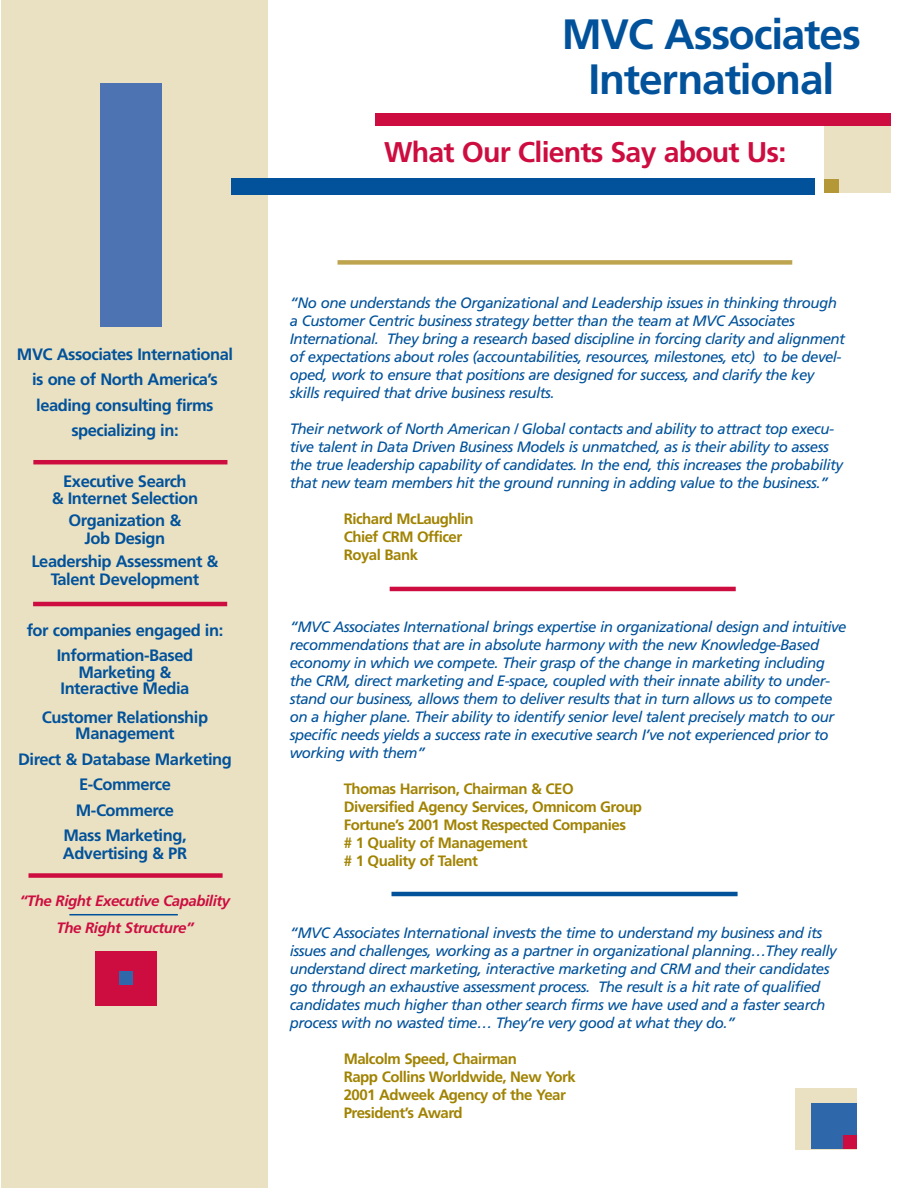
<style>
.page{position:relative;width:918px;height:1188px;background:#fff}
.page>*{position:absolute;margin:0;border:0;box-sizing:border-box;transform-origin:0 0}
.t1{font:700 42.45px/44.7px "Frutiger";letter-spacing:-.03em;color:#01529b;text-align:center}
.t2{font:700 28.5px "Frutiger";letter-spacing:-.03em;color:#cd0d40}
.t3{font:700 16.5px/25.5px "Frutiger";letter-spacing:-.03em;color:#01529b;text-align:center}
.t4{font:italic 15px/18px "Frutiger";letter-spacing:-.035em;color:#01529b}
.t5{font:700 15px/18px "Frutiger";letter-spacing:-.035em;color:#a18302}
.t6{font:italic 700 15px/27px "Frutiger";letter-spacing:-.03em;color:#cd0d40;text-align:center}
</style>
<div class="page">
<div style="left:795px;top:1088px;width:62px;height:62px;background:#eae1c2"></div>
<div style="left:824px;top:122px;width:67px;height:71px;background:#eae1c2"></div>
<div style="left:811px;top:1103px;width:46px;height:46px;background:#2f68aa"></div>
<div style="left:375px;top:113px;width:516px;height:13px;background:#cd0d40"></div>
<div style="left:338px;top:260px;width:454px;height:5px;background:#bea44f"></div>
<div style="left:844px;top:1135px;width:13px;height:14px;background:#cd0d40"></div>
<div style="left:824px;top:179px;width:15px;height:14px;background:#b49837"></div>
<hr style="left:390px;top:587px;width:346px;height:4px;background:#cd0d40">
<hr style="left:392px;top:892px;width:346px;height:4px;background:#01529b">
<div style="left:2px;top:0;width:266px;height:1188px;background:#eae1c2"></div>
<hr style="left:33px;top:460px;width:194px;height:4px;background:#cd0d40">
<hr style="left:33px;top:602px;width:194px;height:4px;background:#cd0d40">
<div style="left:28px;top:873px;width:195px;height:5px;background:#cd0d40"></div>
<div style="left:100px;top:83px;width:61px;height:244px;background:#4e73b2"></div>
<div style="left:95px;top:951px;width:62px;height:55px;background:#cd0d40"></div>
<div style="left:120px;top:971px;width:13px;height:14px;background:#2f68aa"></div>
<hr style="left:69px;top:914px;width:109px;height:1px;background:#01529b">
<div style="left:231px;top:179px;width:584px;height:16px;background:#01529b"></div>
<p class="t3" style="left:17px;top:343px;width:218px">MVC Associates International is one of North America’s leading consulting firms specializing in:</p>
<p class="t3" style="left:52px;top:475px;width:148px;line-height:16.5px">Executive Search<br>&amp; Internet Selection</p>
<p class="t3" style="left:69px;top:513px;width:114px;line-height:18px">Organization &amp;<br>Job Design</p>
<p class="t3" style="left:32px;top:554px;width:188px;line-height:18px">Leadership Assessment &amp;<br>Talent Development</p>
<p class="t3" style="left:27px;top:619px;width:198px">for companies engaged in:<br>Information-Based</p>
<p class="t3" style="left:61px;top:665px;width:130px;line-height:16.5px">Marketing &amp;<br>Interactive Media</p>
<p class="t3" style="left:42px;top:710px;width:168px;line-height:16.5px">Customer Relationship<br>Management</p>
<p class="t3" style="left:18px;top:748px;width:215px">Direct &amp; Database Marketing<br>E-Commerce<br>M-Commerce<br>Mass Marketing,</p>
<p class="t3" style="left:63px;top:842px;width:126px">Advertising &amp; PR</p>
<p class="t6" style="left:20px;top:888px;width:212px">“The Right Executive Capability<br>The Right Structure”</p>
<h1 class="t1" style="left:562px;top:17px;width:301px">MVC Associates<br>International</h1>
<h2 class="t2" style="left:384px;top:142px;width:404px">What Our Clients Say about Us:</h2>
<p class="t4" style="left:290px;top:294px;width:557px">“No one understands the Organizational and Leadership issues in thinking through a Customer Centric business strategy better than the team at MVC Associates International. They bring a research based discipline in forcing clarity and alignment of expectations about roles (accountabilities, resources, milestones, etc) to be devel&shy;oped, work to ensure that positions are designed for success, and clarify the key skills required that drive business results.</p>
<p class="t4" style="left:290px;top:420px;width:555px">Their network of North American / Global contacts and ability to attract top execu&shy;tive talent in Data Driven Business Models is unmatched, as is their ability to assess the true leadership capability of candidates. In the end, this increases the probability that new team members hit the ground running in adding value to the business.”</p>
<p class="t5" style="left:344px;top:511px;width:131px">Richard McLaughlin<br>Chief CRM Officer<br>Royal Bank</p>
<p class="t4" style="left:290px;top:618px;width:558px">“MVC Associates International brings expertise in organizational design and intuitive recommendations that are in absolute harmony with the new Knowledge-Based economy in which we compete. Their grasp of the change in marketing including the CRM, direct marketing and E-space, coupled with their innate ability to under&shy;stand our business, allows them to deliver results that in turn allows us to compete on a higher plane. Their ability to identify senior level talent precisely match to our specific needs yields a success rate in executive search I’ve not experienced prior to working with them”</p>
<p class="t5" style="left:344px;top:781px;width:300px">Thomas Harrison, Chairman &amp; CEO<br>Diversified Agency Services, Omnicom Group<br>Fortune’s 2001 Most Respected Companies<br># 1 Quality of Management<br># 1 Quality of Talent</p>
<p class="t4" style="left:290px;top:924px;width:548px">“MVC Associates International invests the time to understand my business and its issues and challenges, working as a partner in organizational planning…They really understand direct marketing, interactive marketing and CRM and their candidates go through an exhaustive assessment process. The result is a hit rate of qualified candidates much higher than other search firms we have used and a faster search process with no wasted time… They’re very good at what they do.”</p>
<p class="t5" style="left:344px;top:1051px;width:233px">Malcolm Speed, Chairman<br>Rapp Collins Worldwide, New York<br>2001 Adweek Agency of the Year<br>President’s Award</p>
</div>
